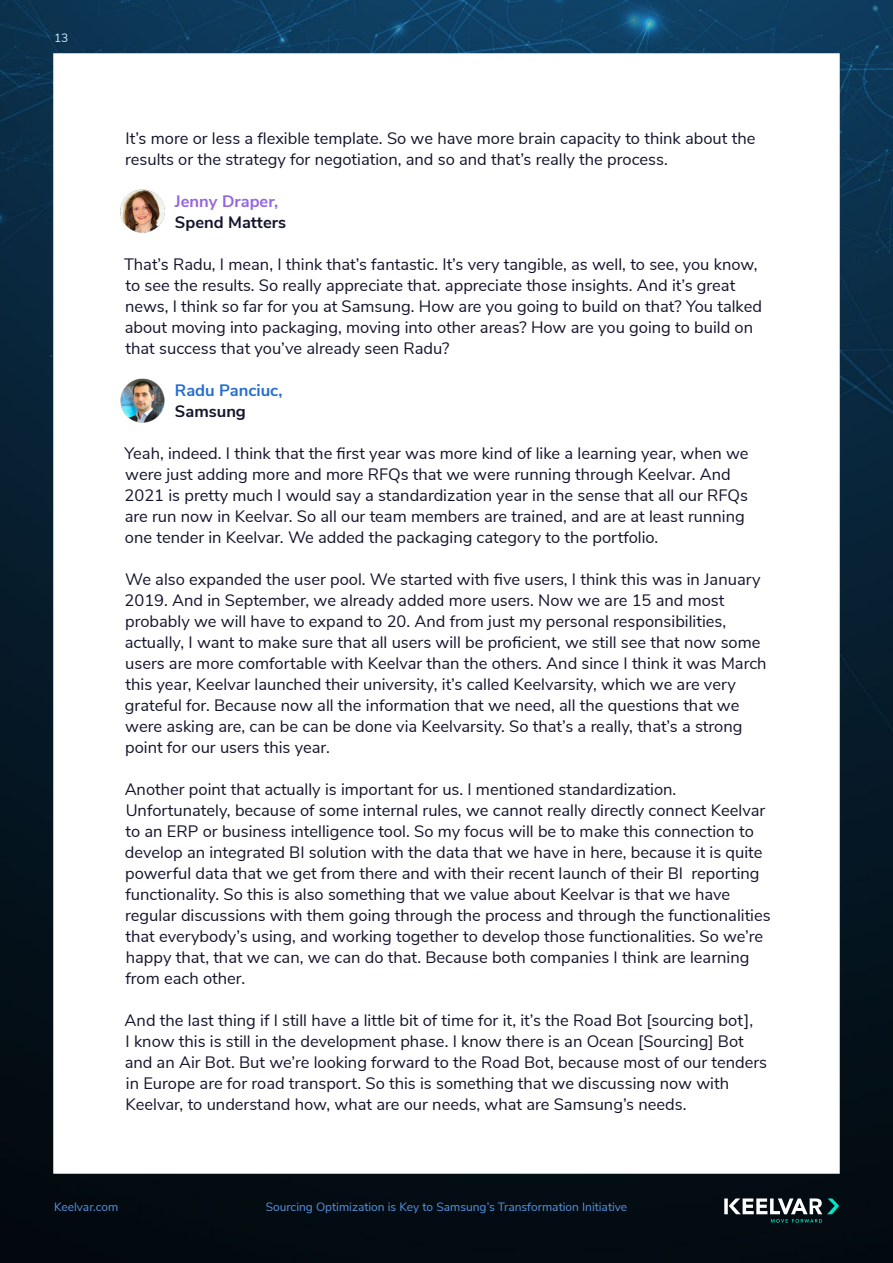
<style>
.page{position:relative;width:893px;height:1263px;background:#fff}
.page>*{position:absolute;margin:0;border:0;box-sizing:border-box;transform-origin:0 0}
.t1{font:16.5px/21px "Nunito Sans";color:#14142d}
.t2{font:700 16.5px "Nunito Sans";color:#14142d}
.t3{font:700 16.5px "Nunito Sans";color:#9466df}
.t4{font:700 16.5px "Nunito Sans";color:#266ecf}
.t5{font:12px "Nunito Sans";color:#5794e0}
.t6{font:12px "Nunito Sans";color:#d1ecfc}
</style>
<div class="page">
<img style="left:0;top:0;width:893px;height:1263px">
<svg style="left:724px;top:1198px;width:115px;height:24px"></svg>
<div style="left:53px;top:53px;width:787px;height:1121px;background:#fff;border:2px solid #fff"></div>
<img style="left:121px;top:379px;width:44px;height:43px">
<img style="left:121px;top:189px;width:43px;height:44px">
<p class="t6" style="left:54px;top:29px;width:16px">13</p>
<p class="t1" style="left:125px;top:127px;width:632px">It’s more or less a flexible template. So we have more brain capacity to think about the results or the strategy for negotiation, and so and that’s really the process.</p>
<p class="t3" style="left:175px;top:189px;width:105px">Jenny Draper,</p>
<p class="t2" style="left:175px;top:210px;width:113px">Spend Matters</p>
<p class="t1" style="left:124px;top:253px;width:639px">That’s Radu, I mean, I think that’s fantastic. It’s very tangible, as well, to see, you know, to see the results. So really appreciate that. appreciate those insights. And it’s great news, I think so far for you at Samsung. How are you going to build on that? You talked about moving into packaging, moving into other areas? How are you going to build on that success that you’ve already seen Radu?</p>
<p class="t4" style="left:175px;top:378px;width:109px">Radu Panciuc,</p>
<p class="t2" style="left:175px;top:399px;width:73px">Samsung</p>
<p class="t1" style="left:125px;top:442px;width:625px">Yeah, indeed. I think that the first year was more kind of like a learning year, when we were just adding more and more RFQs that we were running through Keelvar. And 2021 is pretty much I would say a standardization year in the sense that all our RFQs are run now in Keelvar. So all our team members are trained, and are at least running one tender in Keelvar. We added the packaging category to the portfolio.</p>
<p class="t1" style="left:125px;top:568px;width:643px">We also expanded the user pool. We started with five users, I think this was in January 2019. And in September, we already added more users. Now we are 15 and most probably we will have to expand to 20. And from just my personal responsibilities, actually, I want to make sure that all users will be proficient, we still see that now some users are more comfortable with Keelvar than the others. And since I think it was March this year, Keelvar launched their university, it’s called Keelvarsity, which we are very grateful for. Because now all the information that we need, all the questions that we were asking are, can be can be done via Keelvarsity. So that’s a really, that’s a strong point for our users this year.</p>
<p class="t1" style="left:125px;top:778px;width:648px">Another point that actually is important for us. I mentioned standardization.<br>Unfortunately, because of some internal rules, we cannot really directly connect Keelvar to an ERP or business intelligence tool. So my focus will be to make this connection to develop an integrated BI solution with the data that we have in here, because it is quite powerful data that we get from there and with their recent launch of their BI reporting functionality. So this is also something that we value about Keelvar is that we have regular discussions with them going through the process and through the functionalities that everybody’s using, and working together to develop those functionalities. So we’re happy that, that we can, we can do that. Because both companies I think are learning from each other.</p>
<p class="t1" style="left:125px;top:1009px;width:644px">And the last thing if I still have a little bit of time for it, it’s the Road Bot [sourcing bot],<br>I know this is still in the development phase. I know there is an Ocean [Sourcing] Bot and an Air Bot. But we’re looking forward to the Road Bot, because most of our tenders in Europe are for road transport. So this is something that we discussing now with Keelvar, to understand how, what are our needs, what are Samsung’s needs.</p>
<p class="t5" style="left:54px;top:1198px;width:66px">Keelvar.com</p>
<p class="t5" style="left:266px;top:1198px;width:363px">Sourcing Optimization is Key to Samsung’s Transformation Initiative</p>
</div>
